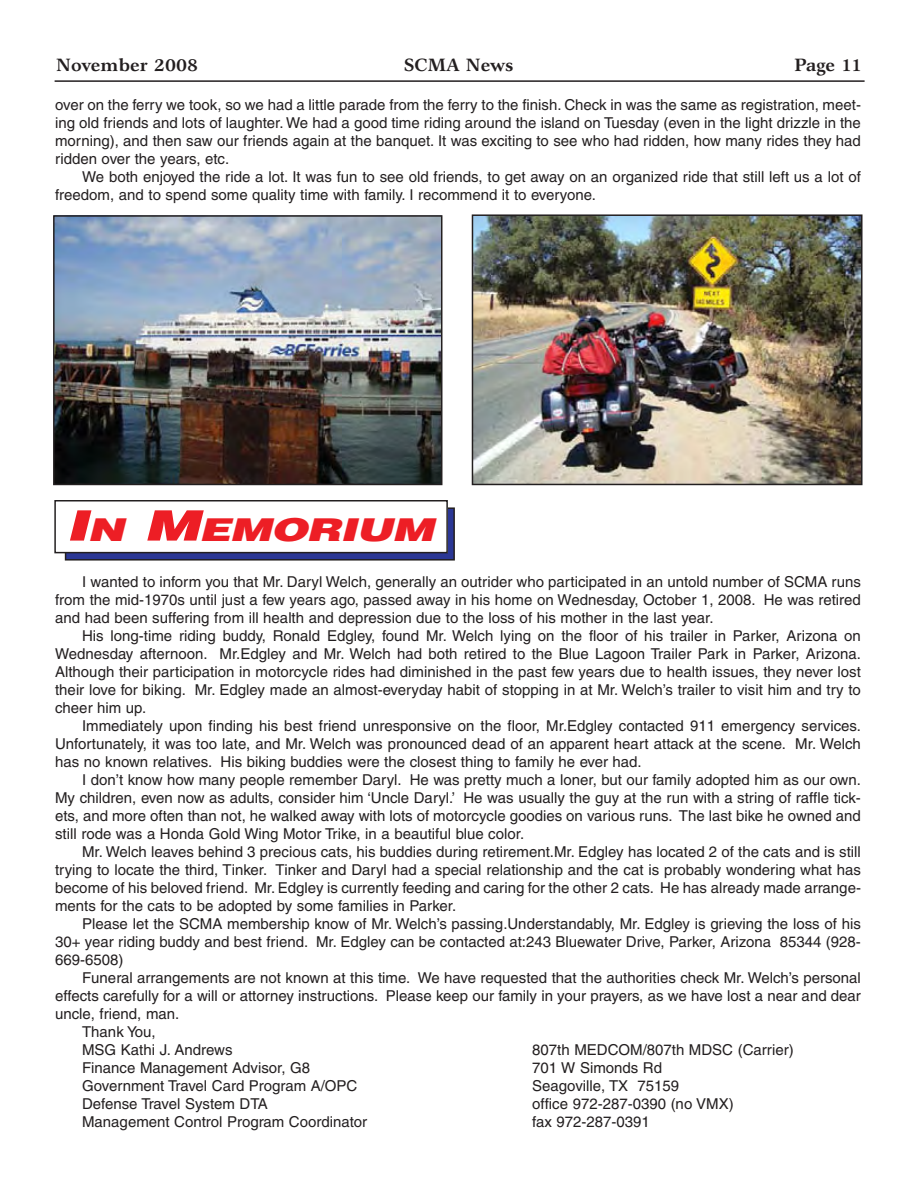
<style>
.page{position:relative;width:918px;height:1188px;background:#fff}
.page>*{position:absolute;margin:0;border:0;box-sizing:border-box;transform-origin:0 0}
.t1{font:italic 900 31.5px "Helvetica";color:#ed1e25;scale:1.41 1}
.t2{font:700 18px "Garth Graphic";color:#231f20}
.t3{font:15px/18px "Helvetica";color:#231f20;text-align:justify}
.s1{font-size:42px}
</style>
<div class="page">
<hr style="left:55px;top:80px;width:810px;height:2px;background:#231f20">
<div style="left:66px;top:508px;width:388px;height:52px;background:linear-gradient(to right,#2b3795,#2b3795)"></div>
<div style="left:65px;top:507px;width:390px;height:54px;border:1px solid #231f20"></div>
<div style="left:55px;top:501px;width:392px;height:52px;background:#fff"></div>
<div style="left:54px;top:500px;width:394px;height:53px;border:1px solid #231f20"></div>
<img style="left:475px;top:217px;width:385px;height:265px">
<div style="left:472px;top:214px;width:391px;height:271px;border:2px solid #231f20"></div>
<img style="left:56px;top:218px;width:383px;height:264px">
<div style="left:53px;top:215px;width:389px;height:270px;border:2px solid #231f20"></div>
<p class="t2" style="left:56px;top:58px;width:144px">November 2008</p>
<p class="t2" style="left:404px;top:58px;width:111px">SCMA News</p>
<p class="t2" style="left:794px;top:58px;width:70px">Page 11</p>
<p class="t3" style="left:55px;top:97px;width:807px">over on the ferry we took, so we had a little parade from the ferry to the finish. Check in was the same as registration, meet&shy;ing old friends and lots of laughter. We had a good time riding around the island on Tuesday (even in the light drizzle in the morning), and then saw our friends again at the banquet. It was exciting to see who had ridden, how many rides they had ridden over the years, etc.</p>
<p class="t3" style="left:55px;top:169px;width:807px;text-indent:27px">We both enjoyed the ride a lot. It was fun to see old friends, to get away on an organized ride that still left us a lot of freedom, and to spend some quality time with family. I recommend it to everyone.</p>
<h1 class="t1" style="left:65px;top:518px;width:268px"><span class="s1">I</span>N <span class="s1">M</span>EMORIUM</h1>
<p class="t3" style="left:55px;top:574px;width:807px;text-indent:27px">I wanted to inform you that Mr. Daryl Welch, generally an outrider who participated in an untold number of SCMA runs from the mid-1970s until just a few years ago, passed away in his home on Wednesday, October 1, 2008. He was retired and had been suffering from ill health and depression due to the loss of his mother in the last year.</p>
<p class="t3" style="left:55px;top:628px;width:807px;text-indent:27px">His long-time riding buddy, Ronald Edgley, found Mr. Welch lying on the floor of his trailer in Parker, Arizona on Wednesday afternoon. Mr.Edgley and Mr. Welch had both retired to the Blue Lagoon Trailer Park in Parker, Arizona.<br>Although their participation in motorcycle rides had diminished in the past few years due to health issues, they never lost their love for biking. Mr. Edgley made an almost-everyday habit of stopping in at Mr. Welch’s trailer to visit him and try to cheer him up.</p>
<p class="t3" style="left:55px;top:718px;width:807px;text-indent:27px">Immediately upon finding his best friend unresponsive on the floor, Mr.Edgley contacted 911 emergency services.<br>Unfortunately, it was too late, and Mr. Welch was pronounced dead of an apparent heart attack at the scene. Mr. Welch has no known relatives. His biking buddies were the closest thing to family he ever had.</p>
<p class="t3" style="left:55px;top:772px;width:807px;text-indent:27px">I don’t know how many people remember Daryl. He was pretty much a loner, but our family adopted him as our own.<br>My children, even now as adults, consider him ‘Uncle Daryl.’ He was usually the guy at the run with a string of raffle tick&shy;ets, and more often than not, he walked away with lots of motorcycle goodies on various runs. The last bike he owned and still rode was a Honda Gold Wing Motor Trike, in a beautiful blue color.</p>
<p class="t3" style="left:55px;top:844px;width:807px;text-indent:27px">Mr. Welch leaves behind 3 precious cats, his buddies during retirement.Mr. Edgley has located 2 of the cats and is still trying to locate the third, Tinker. Tinker and Daryl had a special relationship and the cat is probably wondering what has become of his beloved friend. Mr. Edgley is currently feeding and caring for the other 2 cats. He has already made arrange&shy;ments for the cats to be adopted by some families in Parker.</p>
<p class="t3" style="left:55px;top:916px;width:807px;text-indent:27px">Please let the SCMA membership know of Mr. Welch’s passing.Understandably, Mr. Edgley is grieving the loss of his 30+ year riding buddy and best friend. Mr. Edgley can be contacted at:243 Bluewater Drive, Parker, Arizona 85344 (928- 669-6508)</p>
<p class="t3" style="left:82px;top:970px;width:780px">Funeral arrangements are not known at this time. We have requested that the authorities check Mr. Welch’s personal</p>
<p class="t3" style="left:55px;top:988px;width:807px">effects carefully for a will or attorney instructions. Please keep our family in your prayers, as we have lost a near and dear</p>
<p class="t3" style="left:55px;top:1006px;width:126px">uncle, friend, man.</p>
<p class="t3" style="left:82px;top:1024px;width:75px">Thank You,</p>
<p class="t3" style="left:82px;top:1042px;width:152px">MSG Kathi J. Andrews</p>
<p class="t3" style="left:82px;top:1060px;width:230px">Finance Management Advisor, G8</p>
<p class="t3" style="left:82px;top:1078px;width:277px">Government Travel Card Program A/OPC</p>
<p class="t3" style="left:82px;top:1096px;width:187px">Defense Travel System DTA</p>
<p class="t3" style="left:82px;top:1114px;width:287px">Management Control Program Coordinator</p>
<p class="t3" style="left:532px;top:1042px;width:263px;text-align:left">807th MEDCOM/807th MDSC (Carrier)<br>701 W Simonds Rd<br>Seagoville, TX 75159<br>office 972-287-0390 (no VMX)<br>fax 972-287-0391</p>
</div>
